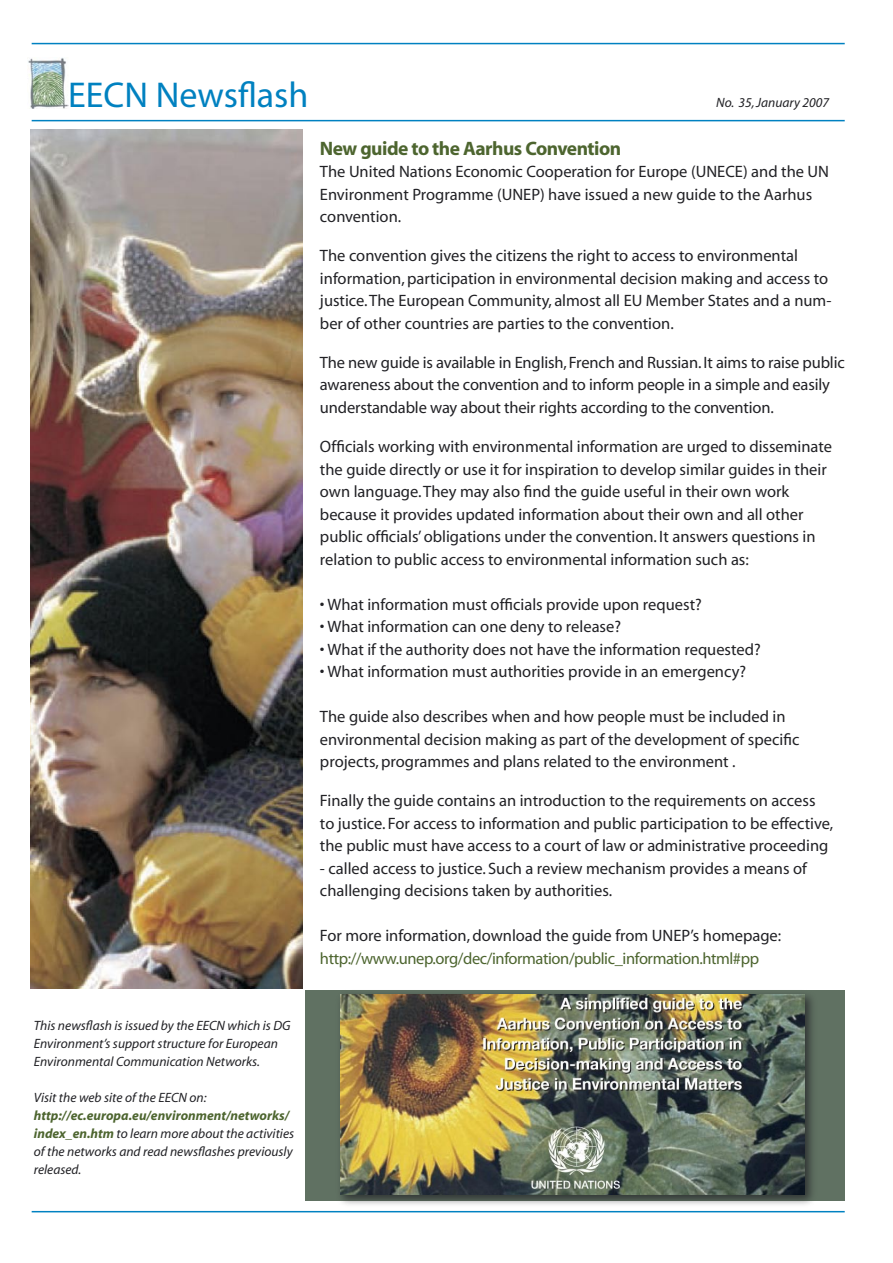
<style>
.page{position:relative;width:893px;height:1263px;background:#fff}
.page>*{position:absolute;margin:0;border:0;box-sizing:border-box;transform-origin:0 0}
.t1{font:36px "Myriad";color:#0081c0}
.t2{font:700 19.5px "Myriad";letter-spacing:-.025em;color:#4d652f}
.t3{font:16.5px/22.5px "Myriad";color:#212125}
.t4{font:16.5px "Myriad";letter-spacing:-.025em;color:#4d652f}
.t5{font:italic 13.5px/18px "Myriad";color:#212125}
.s1{font-weight:700;color:#4d652f}
</style>
<div class="page">
<div style="left:305px;top:990px;width:540px;height:210px;background:#607162"></div>
<img style="left:28px;top:58px;width:40px;height:50px">
<hr style="left:32px;top:120px;width:813px;height:1px;background:#0081c1">
<hr style="left:32px;top:1211px;width:813px;height:1px;background:#0081c1">
<hr style="left:32px;top:43px;width:813px;height:1px;background:#0081c1">
<div style="left:334px;top:989px;width:485px;height:220px;background:#212125;opacity:.75"></div>
<img style="left:340px;top:994px;width:465px;height:200px">
<img style="left:30px;top:129px;width:272px;height:859px">
<p class="t1" style="left:68px;top:77px;width:242px">EECN Newsflash</p>
<p class="t5" style="left:716px;top:94px;width:115px">No. 35, January 2007</p>
<p class="t2" style="left:320px;top:138px;width:303px">New guide to the Aarhus Convention</p>
<p class="t3" style="left:320px;top:161px;width:511px">The United Nations Economic Cooperation for Europe (UNECE) and the UN<br>Environment Programme (UNEP) have issued a new guide to the Aarhus convention.</p>
<p class="t3" style="left:320px;top:245px;width:513px">The convention gives the citizens the right to access to environmental information, participation in environmental decision making and access to justice. The European Community, almost all EU Member States and a num&shy;ber of other countries are parties to the convention.</p>
<p class="t3" style="left:320px;top:352px;width:526px">The new guide is available in English, French and Russian. It aims to raise public awareness about the convention and to inform people in a simple and easily understandable way about their rights according to the convention.</p>
<p class="t3" style="left:320px;top:436px;width:514px">Officials working with environmental information are urged to disseminate the guide directly or use it for inspiration to develop similar guides in their own language. They may also find the guide useful in their own work</p>
<p class="t3" style="left:320px;top:503px;width:485px">because it provides updated information about their own and all other</p>
<p class="t3" style="left:320px;top:526px;width:497px">public officials’ obligations under the convention. It answers questions in relation to public access to environmental information such as:</p>
<p class="t3" style="left:320px;top:593px;width:383px">• What information must officials provide upon request?</p>
<p class="t3" style="left:320px;top:616px;width:303px">• What information can one deny to release?</p>
<p class="t3" style="left:320px;top:638px;width:442px">• What if the authority does not have the information requested?</p>
<p class="t3" style="left:320px;top:661px;width:428px">• What information must authorities provide in an emergency?</p>
<p class="t3" style="left:320px;top:706px;width:467px">The guide also describes when and how people must be included in</p>
<p class="t3" style="left:320px;top:728px;width:481px">environmental decision making as part of the development of specific</p>
<p class="t3" style="left:320px;top:751px;width:417px">projects, programmes and plans related to the environment .</p>
<p class="t3" style="left:320px;top:790px;width:515px">Finally the guide contains an introduction to the requirements on access to justice. For access to information and public participation to be effective, the public must have access to a court of law or administrative proceeding</p>
<p class="t3" style="left:320px;top:857px;width:488px">- called access to justice. Such a review mechanism provides a means of</p>
<p class="t3" style="left:320px;top:880px;width:294px">challenging decisions taken by authorities.</p>
<p class="t3" style="left:320px;top:925px;width:463px">For more information, download the guide from UNEP’s homepage:</p>
<p class="t4" style="left:320px;top:950px;width:441px">http://www.unep.org/dec/information/public_information.html#pp</p>
<p class="t5" style="left:34px;top:1016px;width:258px">This newsflash is issued by the EECN which is DG<br>Environment’s support structure for European<br>Environmental Communication Networks.</p>
<p class="t5" style="left:34px;top:1088px;width:262px">Visit the web site of the EECN on: <span class="s1">http://ec.europa.eu/environment/networks/ index_en.htm</span> to learn more about the activities of the networks and read newsflashes previously released.</p>
</div>
